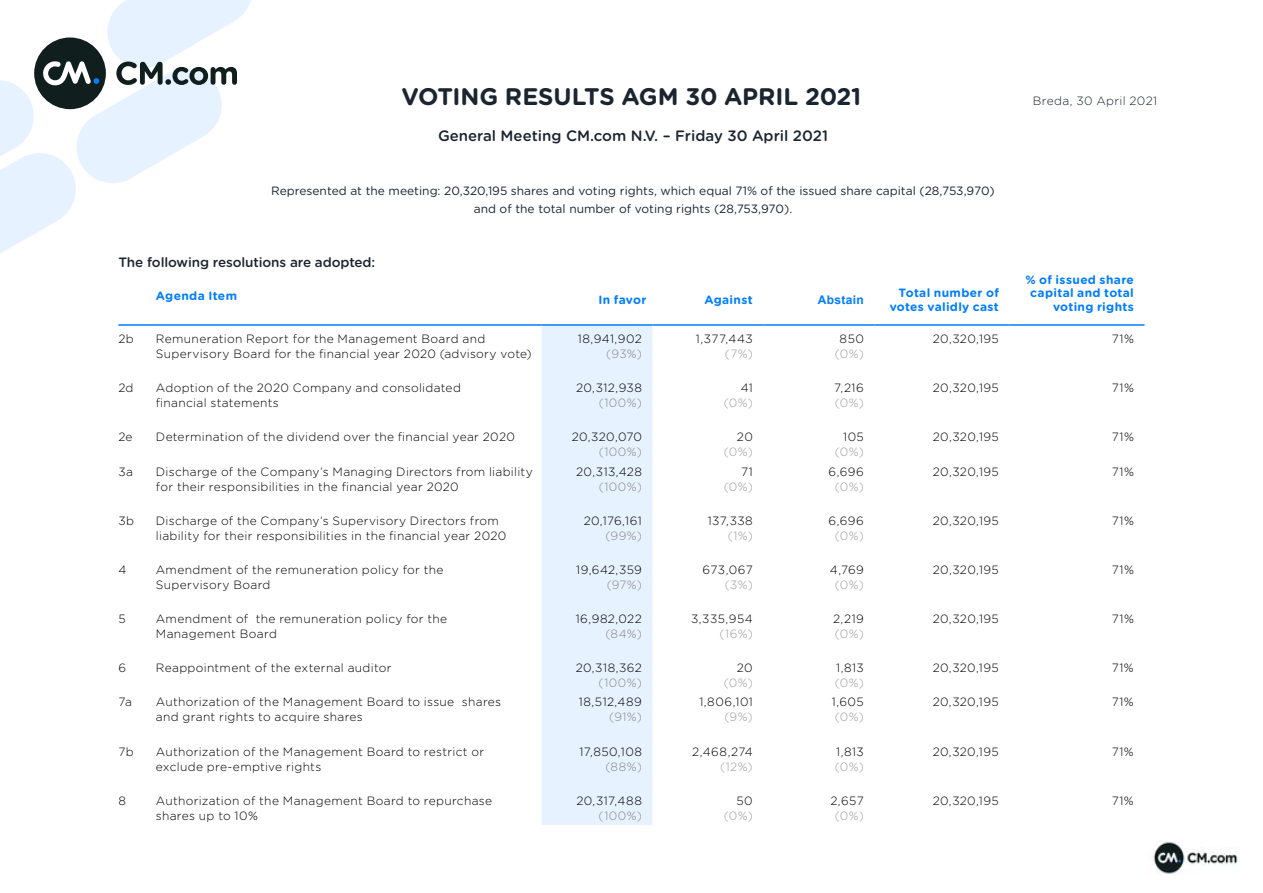
<style>
.page{position:relative;width:1263px;height:893px;background:#fff}
.page>*{position:absolute;margin:0;border:0;box-sizing:border-box;transform-origin:0 0}
.t1{font:700 24px "Gotham Rounded";letter-spacing:-.01em;color:#1b2530}
.t2{font:500 15px "Gotham Rounded";color:#1b2530}
.t3{font:500 13.5px "Gotham Rounded";letter-spacing:-.01em;color:#1b2530}
.t4{font:300 12px/15px "Gotham Rounded";letter-spacing:.025em;color:#000}
.t5{font:12px/18px "Gotham Rounded";color:#1b2530;text-align:center}
.t6{font:700 12px/13.5px "Gotham Rounded";letter-spacing:.03em;color:#007dfe;text-align:right}
.t7{font:300 12px "Gotham Rounded";color:#9d9d9c}
.t8{font:300 12px "Gotham Rounded";letter-spacing:.04em;color:#878787}
.t9{font:300 12px "Gotham Rounded";letter-spacing:.025em;color:#1b2530}
.t10{font:700 12px "Arial";letter-spacing:.03em;color:#007dfe}
</style>
<div class="page">
<svg style="left:0;top:0;width:251px;height:254px"></svg>
<div style="left:541px;top:326px;width:111px;height:499px;background:#e6f2ff"></div>
<hr style="left:118px;top:324px;width:38px;height:2px;background:#007dfe">
<hr style="left:156px;top:324px;width:385px;height:2px;background:#007dfe">
<hr style="left:541px;top:324px;width:111px;height:2px;background:#007dfe">
<hr style="left:652px;top:324px;width:111px;height:2px;background:#007dfe">
<hr style="left:763px;top:324px;width:111px;height:2px;background:#007dfe">
<hr style="left:874px;top:324px;width:135px;height:2px;background:#007dfe">
<hr style="left:1009px;top:324px;width:135px;height:2px;background:#007dfe">
<img style="left:1153px;top:840px;width:85px;height:34px">
<h1 class="t1" style="left:401px;top:79px;width:461px">VOTING RESULTS AGM 30 APRIL 2021</h1>
<p class="t2" style="left:438px;top:125px;width:391px">General Meeting CM.com N.V. – Friday 30 April 2021</p>
<p class="t5" style="left:271px;top:181px;width:725px">Represented at the meeting: 20,320,195 shares and voting rights, which equal 71% of the issued share capital (28,753,970) and of the total number of voting rights (28,753,970).</p>
<p class="t3" style="left:118px;top:253px;width:258px">The following resolutions are adopted:</p>
<p class="t6" style="left:156px;top:289px;width:83px">Agenda Item</p>
<p class="t6" style="left:598px;top:292px;width:50px">In favor</p>
<p class="t6" style="left:704px;top:292px;width:50px">Against</p>
<p class="t10" style="left:818px;top:291px;width:48px">Abstain</p>
<p class="t6" style="left:890px;top:286px;width:111px">Total number of votes validly cast</p>
<p class="t9" style="left:1033px;top:93px;width:126px">Breda, 30 April 2021</p>
<p class="t6" style="left:1025px;top:272px;width:110px">% of issued share capital and total voting rights</p>
<p class="t4" style="left:118px;top:331px;width:17px">2b</p>
<p class="t4" style="left:156px;top:331px;width:377px">Remuneration Report for the Management Board and<br>Supervisory Board for the financial year 2020 (advisory vote)</p>
<p class="t4" style="left:578px;top:331px;width:66px">18,941,902</p>
<p class="t8" style="left:606px;top:346px;width:37px">(93%)</p>
<p class="t4" style="left:118px;top:380px;width:17px">2d</p>
<p class="t4" style="left:156px;top:380px;width:306px">Adoption of the 2020 Company and consolidated financial statements</p>
<p class="t4" style="left:576px;top:380px;width:67px">20,312,938</p>
<p class="t8" style="left:599px;top:395px;width:45px">(100%)</p>
<p class="t4" style="left:118px;top:429px;width:16px">2e</p>
<p class="t4" style="left:156px;top:429px;width:361px">Determination of the dividend over the financial year 2020</p>
<p class="t4" style="left:572px;top:429px;width:72px">20,320,070</p>
<p class="t8" style="left:599px;top:444px;width:45px">(100%)</p>
<p class="t4" style="left:118px;top:463px;width:16px">3a</p>
<p class="t4" style="left:156px;top:463px;width:378px">Discharge of the Company’s Managing Directors from liability for their responsibilities in the financial year 2020</p>
<p class="t4" style="left:576px;top:463px;width:67px">20,313,428</p>
<p class="t8" style="left:599px;top:478px;width:45px">(100%)</p>
<p class="t4" style="left:118px;top:512px;width:17px">3b</p>
<p class="t4" style="left:156px;top:512px;width:352px">Discharge of the Company’s Supervisory Directors from liability for their responsibilities in the financial year 2020</p>
<p class="t4" style="left:584px;top:512px;width:60px">20,176,161</p>
<p class="t8" style="left:605px;top:527px;width:38px">(99%)</p>
<p class="t4" style="left:118px;top:562px;width:9px">4</p>
<p class="t4" style="left:156px;top:562px;width:289px">Amendment of the remuneration policy for the<br>Supervisory Board</p>
<p class="t4" style="left:576px;top:562px;width:67px">19,642,359</p>
<p class="t8" style="left:607px;top:577px;width:37px">(97%)</p>
<p class="t4" style="left:118px;top:611px;width:9px">5</p>
<p class="t4" style="left:156px;top:611px;width:293px">Amendment of the remuneration policy for the<br>Management Board</p>
<p class="t4" style="left:576px;top:611px;width:68px">16,982,022</p>
<p class="t8" style="left:605px;top:626px;width:38px">(84%)</p>
<p class="t4" style="left:118px;top:660px;width:9px">6</p>
<p class="t4" style="left:156px;top:660px;width:237px">Reappointment of the external auditor</p>
<p class="t4" style="left:576px;top:660px;width:68px">20,318,362</p>
<p class="t8" style="left:599px;top:675px;width:45px">(100%)</p>
<p class="t4" style="left:118px;top:694px;width:15px">7a</p>
<p class="t4" style="left:156px;top:694px;width:347px">Authorization of the Management Board to issue shares and grant rights to acquire shares</p>
<p class="t4" style="left:579px;top:694px;width:65px">18,512,489</p>
<p class="t8" style="left:609px;top:709px;width:34px">(91%)</p>
<p class="t4" style="left:118px;top:743px;width:17px">7b</p>
<p class="t4" style="left:156px;top:743px;width:330px">Authorization of the Management Board to restrict or exclude pre-emptive rights</p>
<p class="t4" style="left:579px;top:743px;width:64px">17,850,108</p>
<p class="t8" style="left:605px;top:758px;width:38px">(88%)</p>
<p class="t4" style="left:118px;top:792px;width:9px">8</p>
<p class="t4" style="left:156px;top:792px;width:338px">Authorization of the Management Board to repurchase shares up to 10%</p>
<p class="t4" style="left:576px;top:792px;width:67px">20,317,488</p>
<p class="t8" style="left:599px;top:807px;width:45px">(100%)</p>
<p class="t4" style="left:696px;top:331px;width:59px">1,377,443</p>
<p class="t7" style="left:725px;top:346px;width:30px">(7%)</p>
<p class="t4" style="left:741px;top:380px;width:14px">41</p>
<p class="t7" style="left:724px;top:395px;width:30px">(0%)</p>
<p class="t4" style="left:737px;top:429px;width:17px">20</p>
<p class="t7" style="left:724px;top:444px;width:30px">(0%)</p>
<p class="t4" style="left:741px;top:463px;width:13px">71</p>
<p class="t7" style="left:724px;top:478px;width:30px">(0%)</p>
<p class="t4" style="left:708px;top:512px;width:46px">137,338</p>
<p class="t7" style="left:728px;top:527px;width:27px">(1%)</p>
<p class="t4" style="left:702px;top:562px;width:52px">673,067</p>
<p class="t7" style="left:725px;top:577px;width:30px">(3%)</p>
<p class="t4" style="left:691px;top:611px;width:63px">3,335,954</p>
<p class="t7" style="left:719px;top:626px;width:35px">(16%)</p>
<p class="t4" style="left:737px;top:660px;width:17px">20</p>
<p class="t7" style="left:724px;top:675px;width:30px">(0%)</p>
<p class="t4" style="left:699px;top:694px;width:55px">1,806,101</p>
<p class="t7" style="left:724px;top:709px;width:30px">(9%)</p>
<p class="t4" style="left:692px;top:743px;width:62px">2,468,274</p>
<p class="t7" style="left:720px;top:758px;width:34px">(12%)</p>
<p class="t4" style="left:737px;top:792px;width:18px">50</p>
<p class="t7" style="left:724px;top:807px;width:30px">(0%)</p>
<p class="t4" style="left:840px;top:331px;width:26px">850</p>
<p class="t7" style="left:835px;top:346px;width:30px">(0%)</p>
<p class="t4" style="left:933px;top:331px;width:68px">20,320,195</p>
<p class="t4" style="left:1112px;top:331px;width:24px">71%</p>
<p class="t4" style="left:834px;top:380px;width:31px">7,216</p>
<p class="t7" style="left:835px;top:395px;width:30px">(0%)</p>
<p class="t4" style="left:933px;top:380px;width:68px">20,320,195</p>
<p class="t4" style="left:1112px;top:380px;width:24px">71%</p>
<p class="t4" style="left:843px;top:429px;width:22px">105</p>
<p class="t7" style="left:835px;top:444px;width:30px">(0%)</p>
<p class="t4" style="left:933px;top:429px;width:68px">20,320,195</p>
<p class="t4" style="left:1112px;top:429px;width:24px">71%</p>
<p class="t4" style="left:828px;top:463px;width:37px">6,696</p>
<p class="t7" style="left:835px;top:478px;width:30px">(0%)</p>
<p class="t4" style="left:933px;top:463px;width:68px">20,320,195</p>
<p class="t4" style="left:1112px;top:463px;width:24px">71%</p>
<p class="t4" style="left:828px;top:512px;width:37px">6,696</p>
<p class="t7" style="left:835px;top:527px;width:30px">(0%)</p>
<p class="t4" style="left:933px;top:512px;width:68px">20,320,195</p>
<p class="t4" style="left:1112px;top:512px;width:24px">71%</p>
<p class="t4" style="left:830px;top:562px;width:35px">4,769</p>
<p class="t7" style="left:835px;top:577px;width:30px">(0%)</p>
<p class="t4" style="left:933px;top:562px;width:68px">20,320,195</p>
<p class="t4" style="left:1112px;top:562px;width:24px">71%</p>
<p class="t4" style="left:833px;top:611px;width:32px">2,219</p>
<p class="t7" style="left:835px;top:626px;width:30px">(0%)</p>
<p class="t4" style="left:933px;top:611px;width:68px">20,320,195</p>
<p class="t4" style="left:1112px;top:611px;width:24px">71%</p>
<p class="t4" style="left:836px;top:660px;width:29px">1,813</p>
<p class="t7" style="left:835px;top:675px;width:30px">(0%)</p>
<p class="t4" style="left:933px;top:660px;width:68px">20,320,195</p>
<p class="t4" style="left:1112px;top:660px;width:24px">71%</p>
<p class="t4" style="left:832px;top:694px;width:34px">1,605</p>
<p class="t7" style="left:835px;top:709px;width:30px">(0%)</p>
<p class="t4" style="left:933px;top:694px;width:68px">20,320,195</p>
<p class="t4" style="left:1112px;top:694px;width:24px">71%</p>
<p class="t4" style="left:836px;top:743px;width:29px">1,813</p>
<p class="t7" style="left:835px;top:758px;width:30px">(0%)</p>
<p class="t4" style="left:933px;top:743px;width:68px">20,320,195</p>
<p class="t4" style="left:1112px;top:743px;width:24px">71%</p>
<p class="t4" style="left:830px;top:792px;width:35px">2,657</p>
<p class="t7" style="left:835px;top:807px;width:30px">(0%)</p>
<p class="t4" style="left:933px;top:792px;width:68px">20,320,195</p>
<p class="t4" style="left:1112px;top:792px;width:24px">71%</p>
</div>
